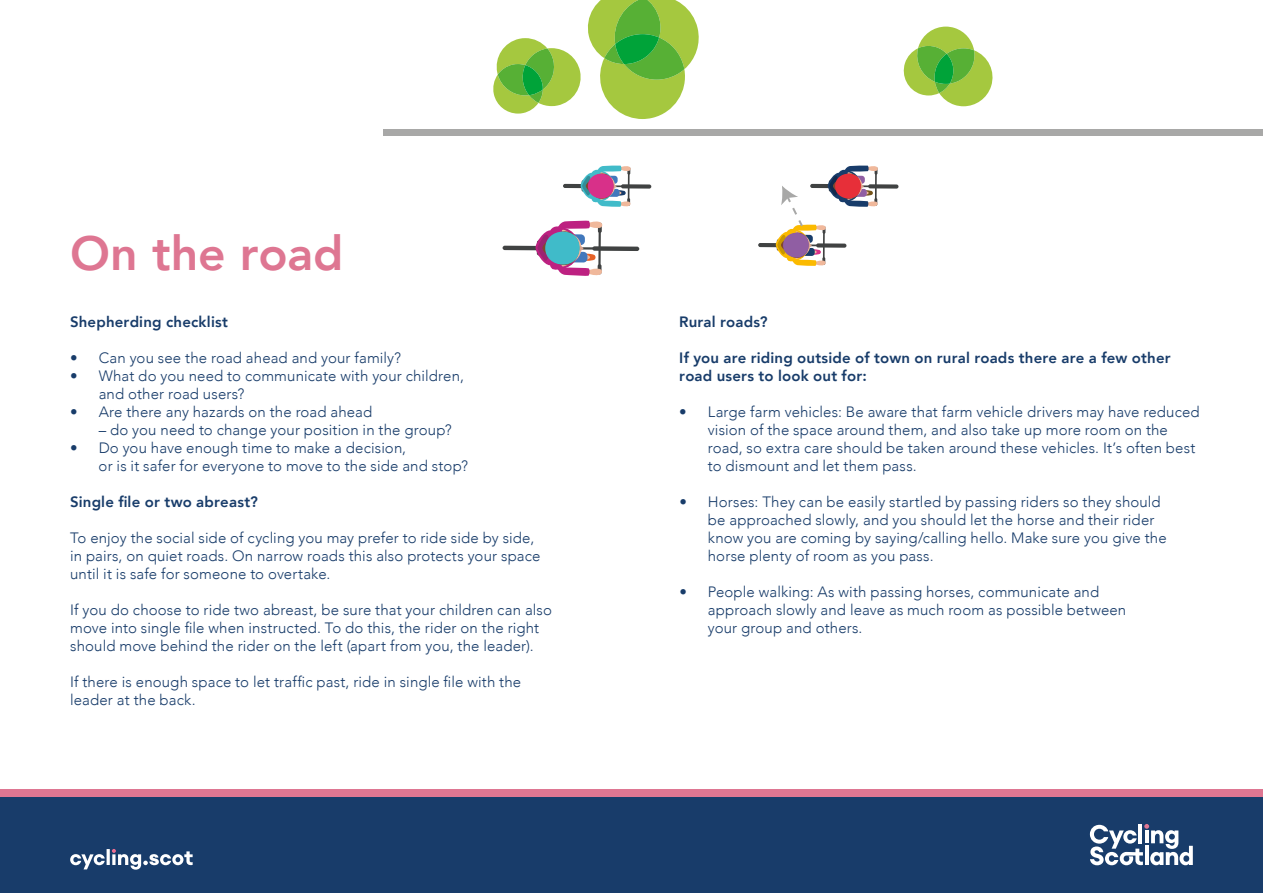
<style>
.page{position:relative;width:1263px;height:893px;background:#fff}
.page>*{position:absolute;margin:0;border:0;box-sizing:border-box;transform-origin:0 0}
.t1{font:800 48px "Avenir";color:#de7692}
.t2{font:300 15px/18px "Avenir";letter-spacing:.01em;color:#183c6a}
.t3{font:800 15px/18px "Avenir";letter-spacing:.01em;color:#183c6a}
</style>
<div class="page">
<div style="left:0;top:796px;width:1263px;height:97px;background:#183c6a"></div>
<div style="left:0;top:789px;width:1263px;height:7px;background:#de7692"></div>
<svg style="left:1090px;top:824px;width:103px;height:41px"></svg>
<div style="left:383px;top:129px;width:880px;height:7px;background:#a8a8a7"></div>
<div style="left:868px;top:184px;width:30px;height:5px;background:#404242;border-radius:2px"></div>
<div style="left:592px;top:246px;width:47px;height:5px;background:#404242;border-radius:2px"></div>
<hr style="left:503px;top:246px;width:46px;height:4px;background:#404242;border-radius:2px">
<svg style="left:535px;top:220px;width:68px;height:56px"></svg>
<div style="left:545px;top:232px;width:35px;height:33px;background:#40bbc9;border-radius:50%"></div>
<hr style="left:758px;top:243px;width:30px;height:4px;background:#404242;border-radius:2px">
<div style="left:621px;top:184px;width:30px;height:5px;background:#404242;border-radius:2px"></div>
<hr style="left:563px;top:184px;width:30px;height:4px;background:#404242;border-radius:2px">
<svg style="left:581px;top:165px;width:50px;height:42px"></svg>
<div style="left:588px;top:174px;width:26px;height:24px;background:#d83089;border-radius:50%"></div>
<svg style="left:776px;top:165px;width:103px;height:101px"></svg>
<svg style="left:903px;top:27px;width:90px;height:79px"></svg>
<svg style="left:493px;top:0;width:206px;height:119px"></svg>
<svg style="left:70px;top:849px;width:123px;height:21px"></svg>
<h1 class="t1" style="left:70px;top:216px;width:275px">On the road</h1>
<p class="t3" style="left:70px;top:313px;width:159px">Shepherding checklist</p>
<p class="t2" style="left:70px;top:349px;width:332px">• Can you see the road ahead and your family?</p>
<p class="t2" style="left:99px;top:367px;width:367px;text-indent:-28px">• What do you need to communicate with your children, and other road users?</p>
<p class="t2" style="left:70px;top:403px;width:304px">• Are there any hazards on the road ahead</p>
<p class="t2" style="left:99px;top:421px;width:355px">– do you need to change your position in the group?</p>
<p class="t2" style="left:99px;top:439px;width:371px;text-indent:-28px">• Do you have enough time to make a decision,<br>or is it safer for everyone to move to the side and stop?</p>
<p class="t3" style="left:70px;top:493px;width:189px">Single file or two abreast?</p>
<p class="t2" style="left:70px;top:529px;width:472px">To enjoy the social side of cycling you may prefer to ride side by side, in pairs, on quiet roads. On narrow roads this also protects your space until it is safe for someone to overtake.</p>
<p class="t2" style="left:70px;top:601px;width:483px">If you do choose to ride two abreast, be sure that your children can also move into single file when instructed. To do this, the rider on the right should move behind the rider on the left (apart from you, the leader).</p>
<p class="t2" style="left:70px;top:673px;width:453px">If there is enough space to let traffic past, ride in single file with the leader at the back.</p>
<p class="t3" style="left:679px;top:313px;width:90px">Rural roads?</p>
<p class="t3" style="left:679px;top:349px;width:493px">If you are riding outside of town on rural roads there are a few other road users to look out for:</p>
<p class="t2" style="left:708px;top:403px;width:493px;text-indent:-29px">• Large farm vehicles: Be aware that farm vehicle drivers may have reduced vision of the space around them, and also take up more room on the road, so extra care should be taken around these vehicles. It’s often best to dismount and let them pass.</p>
<p class="t2" style="left:708px;top:493px;width:460px;text-indent:-29px">• Horses: They can be easily startled by passing riders so they should be approached slowly, and you should let the horse and their rider know you are coming by saying/calling hello. Make sure you give the horse plenty of room as you pass.</p>
<p class="t2" style="left:708px;top:583px;width:420px;text-indent:-28px">• People walking: As with passing horses, communicate and approach slowly and leave as much room as possible between your group and others.</p>
</div>
